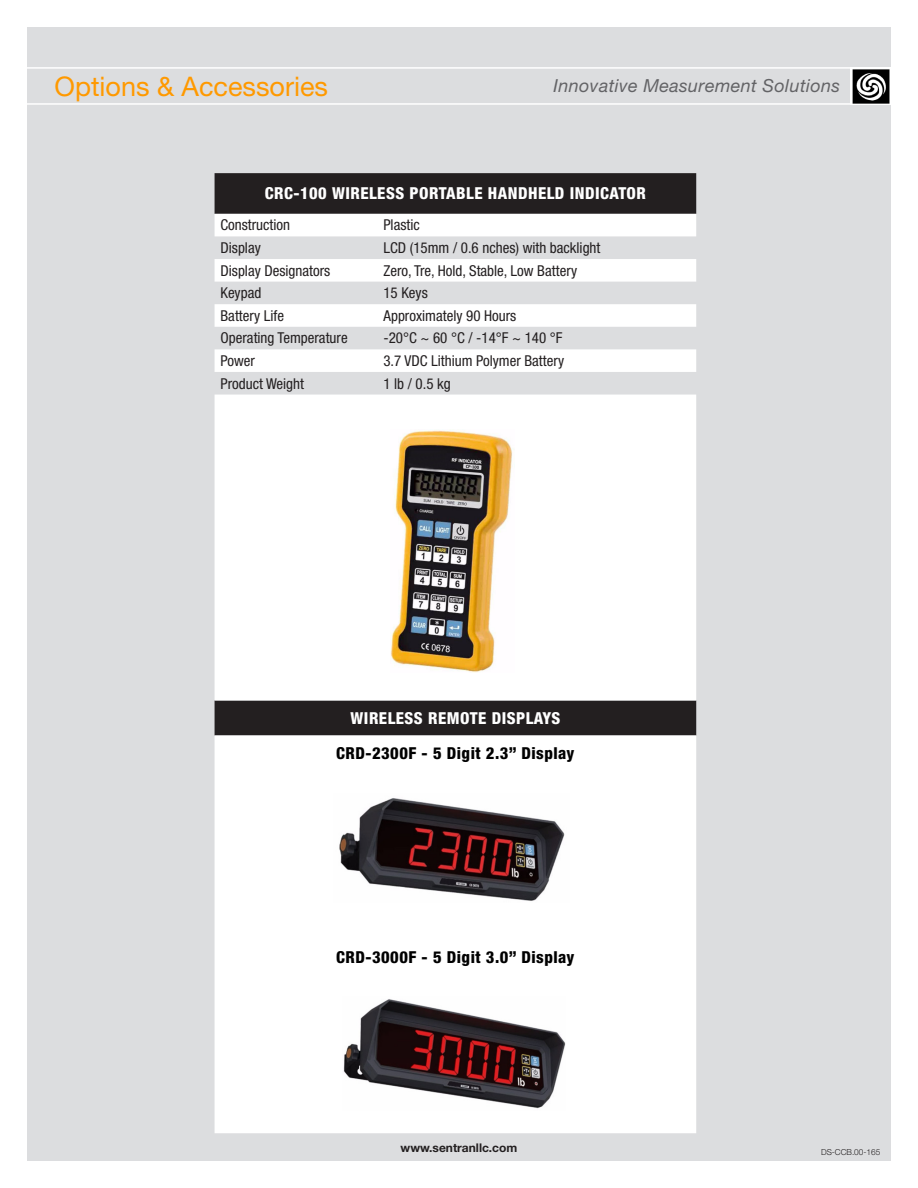
<style>
.page{position:relative;width:918px;height:1188px;background:#fff}
.page>*{position:absolute;margin:0;border:0;box-sizing:border-box;transform-origin:0 0}
.t1{font:27px "Helvetica Neue LT Std";color:#f90}
.t2{font:italic 18px "Helvetica Neue LT Std";letter-spacing:.02em;color:#636366}
.t3{font:800 condensed 16.5px "Helvetica Neue LT Std";letter-spacing:.03em;color:#fff}
.t4{font:800 condensed 16.5px "Helvetica Neue LT Std";letter-spacing:.03em;color:#000}
.t5{font:condensed 15px "Helvetica Neue LT Std";color:#231f20}
.t6{font:700 12px "Helvetica Neue LT Std";color:#231f20}
.t7{font:300 8.25px "Helvetica Neue LT Std";color:#231f20}
</style>
<div class="page">
<div style="left:27px;top:27px;width:864px;height:1134px;background:#dcdddf"></div>
<hr style="left:21px;top:67px;width:875px;height:2px;background:#fff">
<hr style="left:21px;top:103px;width:875px;height:2px;background:#fff">
<div style="left:851px;top:67px;width:45px;height:38px;background:#fff"></div>
<img style="left:852px;top:69px;width:38px;height:35px">
<div style="left:215px;top:173px;width:481px;height:41px;background:#231f20"></div>
<svg style="left:215px;top:214px;width:481px;height:919px;background:#f0f0f0"></svg>
<img style="left:391px;top:430px;width:123px;height:243px">
<img style="left:333px;top:794px;width:237px;height:108px">
<img style="left:343px;top:997px;width:223px;height:114px">
<h1 class="t1" style="left:55px;top:70px;width:275px">Options &amp; Accessories</h1>
<p class="t2" style="left:554px;top:75px;width:288px">Innovative Measurement Solutions</p>
<p class="t3" style="left:265px;top:183px;width:383px">CRC-100 WIRELESS PORTABLE HANDHELD INDICATOR</p>
<p class="t5" style="left:220px;top:217px;width:71px">Construction</p>
<p class="t5" style="left:383px;top:217px;width:38px">Plastic</p>
<p class="t5" style="left:220px;top:239px;width:42px">Display</p>
<p class="t5" style="left:383px;top:239px;width:219px">LCD (15mm / 0.6 nches) with backlight</p>
<p class="t5" style="left:220px;top:262px;width:111px">Display Designators</p>
<p class="t5" style="left:383px;top:262px;width:195px">Zero, Tre, Hold, Stable, Low Battery</p>
<p class="t5" style="left:220px;top:284px;width:42px">Keypad</p>
<p class="t5" style="left:383px;top:284px;width:46px">15 Keys</p>
<p class="t5" style="left:220px;top:307px;width:65px">Battery Life</p>
<p class="t5" style="left:383px;top:307px;width:134px">Approximately 90 Hours</p>
<p class="t5" style="left:220px;top:329px;width:129px">Operating Temperature</p>
<p class="t5" style="left:383px;top:329px;width:181px">-20°C ~ 60 °C / -14°F ~ 140 °F</p>
<p class="t5" style="left:220px;top:352px;width:36px">Power</p>
<p class="t5" style="left:383px;top:352px;width:182px">3.7 VDC Lithium Polymer Battery</p>
<p class="t5" style="left:220px;top:375px;width:85px">Product Weight</p>
<p class="t5" style="left:383px;top:375px;width:69px">1 lb / 0.5 kg</p>
<p class="t3" style="left:351px;top:708px;width:211px">WIRELESS REMOTE DISPLAYS</p>
<p class="t4" style="left:336px;top:743px;width:240px">CRD-2300F - 5 Digit 2.3” Display</p>
<p class="t4" style="left:336px;top:947px;width:240px">CRD-3000F - 5 Digit 3.0” Display</p>
<p class="t6" style="left:401px;top:1140px;width:118px">www.sentranllc.com</p>
<p class="t7" style="left:821px;top:1147px;width:61px">DS-CCB.00-165</p>
</div>
